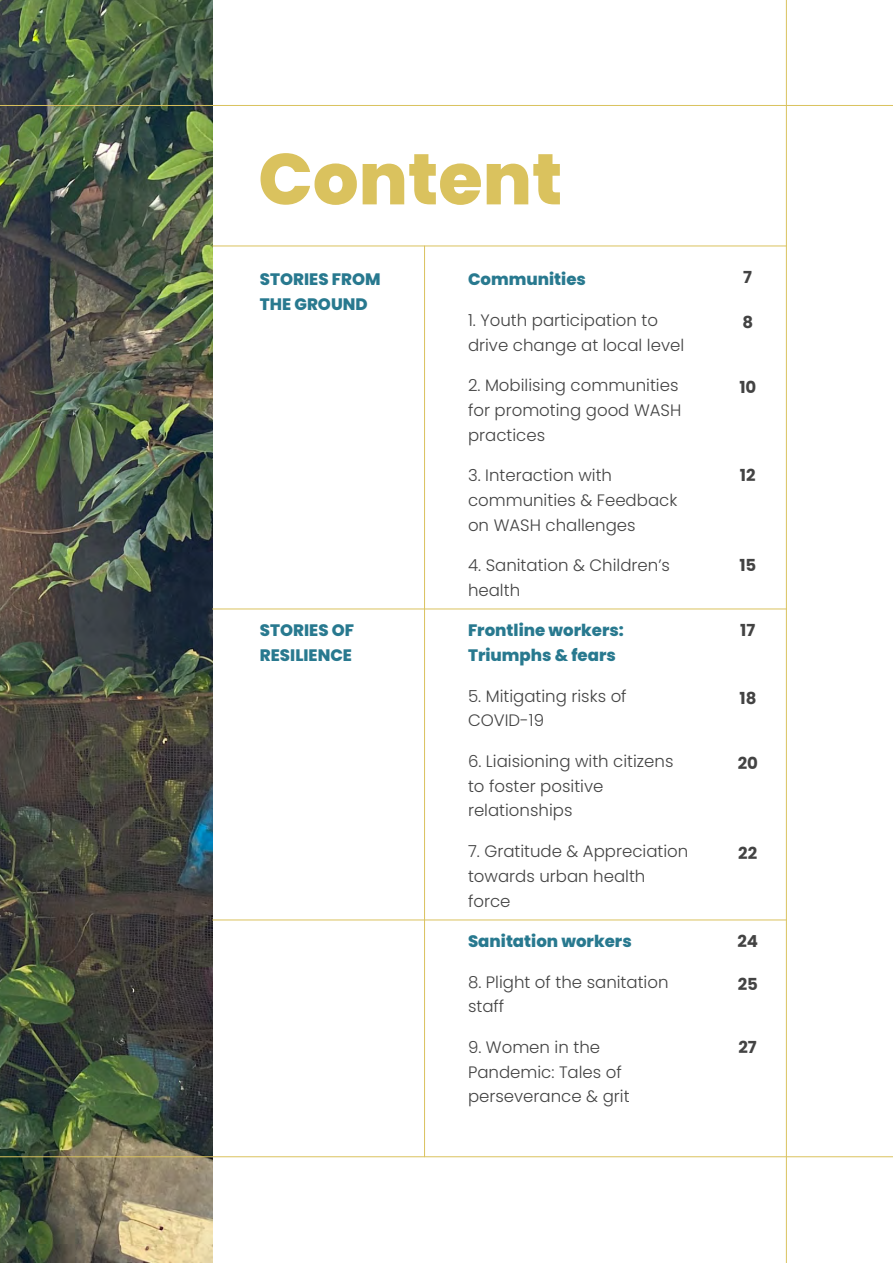
<style>
.page{position:relative;width:893px;height:1263px;background:#fff}
.page>*{position:absolute;margin:0;border:0;box-sizing:border-box;transform-origin:0 0}
.t1{font:800 72px "Poppins";color:#dac25e}
.t2{font:300 16.5px/24.8px "Poppins";color:#434343}
.t3{font:800 16.5px/24.9px "Poppins";color:#28798f}
.t4{font:700 16.5px "Poppins";color:#434343}
</style>
<div class="page">
<hr style="left:786px;top:0;width:1px;height:1263px;background:#dac25e">
<img style="left:0;top:0;width:213px;height:1263px">
<hr style="left:0;top:105px;width:893px;height:1px;background:#dac25e">
<hr style="left:213px;top:246px;width:573px;height:1px;background:#dac25e">
<hr style="left:213px;top:609px;width:573px;height:1px;background:#dac25e">
<hr style="left:213px;top:920px;width:573px;height:1px;background:#dac25e">
<hr style="left:424px;top:246px;width:1px;height:911px;background:#dac25e">
<hr style="left:0;top:1156px;width:893px;height:1px;background:#dac25e">
<h1 class="t1" style="left:258px;top:129px;width:306px">Content</h1>
<p class="t3" style="left:260px;top:267px;width:122px">STORIES FROM<br>THE GROUND</p>
<p class="t3" style="left:468px;top:267px;width:119px">Communities</p>
<p class="t2" style="left:468px;top:307px;width:218px">1. Youth participation to drive change at local level</p>
<p class="t2" style="left:468px;top:373px;width:215px">2. Mobilising communities for promoting good WASH practices</p>
<p class="t2" style="left:468px;top:463px;width:211px">3. Interaction with communities &amp; Feedback on WASH challenges</p>
<p class="t2" style="left:468px;top:553px;width:204px">4. Sanitation &amp; Children’s health</p>
<p class="t3" style="left:260px;top:618px;width:96px">STORIES OF<br>RESILIENCE</p>
<p class="t3" style="left:468px;top:618px;width:157px">Frontline workers:<br>Triumphs &amp; fears</p>
<p class="t2" style="left:468px;top:684px;width:160px">5. Mitigating risks of<br>COVID-19</p>
<p class="t2" style="left:468px;top:749px;width:207px">6. Liaisioning with citizens to foster positive relationships</p>
<p class="t2" style="left:468px;top:839px;width:222px">7. Gratitude &amp; Appreciation towards urban health force</p>
<p class="t3" style="left:468px;top:929px;width:165px">Sanitation workers</p>
<p class="t2" style="left:468px;top:969px;width:202px">8. Plight of the sanitation staff</p>
<p class="t2" style="left:468px;top:1035px;width:163px">9. Women in the<br>Pandemic: Tales of perseverance &amp; grit</p>
<p class="t4" style="left:743px;top:266px;width:10px">7</p>
<p class="t4" style="left:742px;top:310px;width:12px">8</p>
<p class="t4" style="left:739px;top:376px;width:19px">10</p>
<p class="t4" style="left:740px;top:464px;width:17px">12</p>
<p class="t4" style="left:739px;top:554px;width:18px">15</p>
<p class="t4" style="left:740px;top:618px;width:17px">17</p>
<p class="t4" style="left:739px;top:686px;width:18px">18</p>
<p class="t4" style="left:738px;top:752px;width:22px">20</p>
<p class="t4" style="left:738px;top:842px;width:20px">22</p>
<p class="t4" style="left:737px;top:929px;width:22px">24</p>
<p class="t4" style="left:738px;top:972px;width:22px">25</p>
<p class="t4" style="left:738px;top:1035px;width:20px">27</p>
</div>
